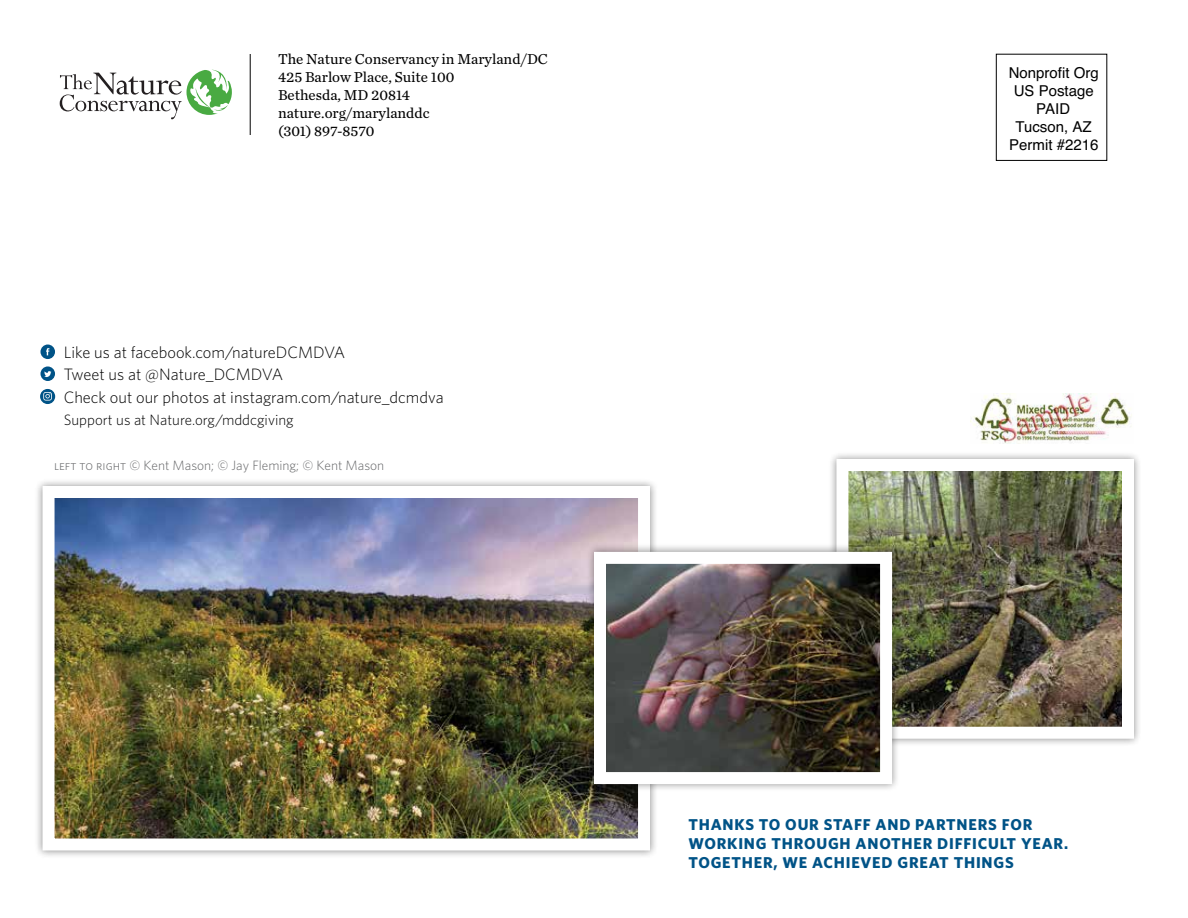
<style>
.page{position:relative;width:1188px;height:918px;background:#fff}
.page>*{position:absolute;margin:0;border:0;box-sizing:border-box;transform-origin:0 0}
.t1{font:300 16.5px/22.5px "Whitney";color:#000}
.t2{font:700 15.75px/18.8px "Whitney";letter-spacing:.05em;color:#005387}
.t3{font:15px/18px "Chronicle Text G2";color:#000}
.t4{font:15px/18px "Helvetica";color:#000;text-align:center}
.t5{font:300 15px "Whitney";color:#000}
.t6{font:300 13.5px "Whitney";color:#636466}
</style>
<div class="page">
<div style="left:34px;top:478px;width:624px;height:380px;background:#000;opacity:.45"></div>
<img style="left:56px;top:499px;width:581px;height:338px">
<div style="left:43px;top:486px;width:607px;height:364px;border:12px solid #fff"></div>
<div style="left:828px;top:451px;width:314px;height:296px;background:#000;opacity:.45"></div>
<img style="left:849px;top:472px;width:272px;height:254px">
<div style="left:836px;top:459px;width:298px;height:280px;border:12px solid #fff"></div>
<div style="left:586px;top:544px;width:314px;height:248px;background:#000;opacity:.45"></div>
<img style="left:607px;top:565px;width:272px;height:206px">
<div style="left:594px;top:552px;width:298px;height:232px;border:12px solid #fff"></div>
<div style="left:996px;top:54px;width:111px;height:107px;border:1px solid #000"></div>
<img style="left:970px;top:393px;width:162px;height:51px">
<hr style="left:250px;top:54px;width:1px;height:81px;background:#000">
<svg style="left:60px;top:70px;width:172px;height:49px"></svg>
<div style="left:40px;top:389px;width:15px;height:15px;background:#005387;border-radius:50%"></div>
<svg style="left:41px;top:345px;width:14px;height:14px"></svg>
<svg style="left:41px;top:366px;width:14px;height:15px"></svg>
<svg style="left:43px;top:392px;width:9px;height:9px"></svg>
<p class="t3" style="left:278px;top:49px;width:271px">The Nature Conservancy in Maryland/DC<br>425 Barlow Place, Suite 100<br>Bethesda, MD 20814 nature.org/marylanddc<br>(301) 897-8570</p>
<p class="t1" style="left:64px;top:340px;width:381px">Like us at facebook.com/natureDCMDVA<br>Tweet us at @Nature_DCMDVA<br>Check out our photos at instagram.com/nature_dcmdva</p>
<p class="t5" style="left:64px;top:410px;width:231px">Support us at Nature.org/mddcgiving</p>
<p class="t6" style="left:54px;top:456px;width:332px">left to right © Kent Mason; © Jay Fleming; © Kent Mason</p>
<p class="t4" style="left:1009px;top:64px;width:92px">Nonprofit Org<br>US Postage<br>PAID<br>Tucson, AZ<br>Permit #2216</p>
<p class="t2" style="left:688px;top:815px;width:381px">THANKS TO OUR STAFF AND PARTNERS FOR<br>WORKING THROUGH ANOTHER DIFFICULT YEAR.<br>TOGETHER, WE ACHIEVED GREAT THINGS</p>
</div>
